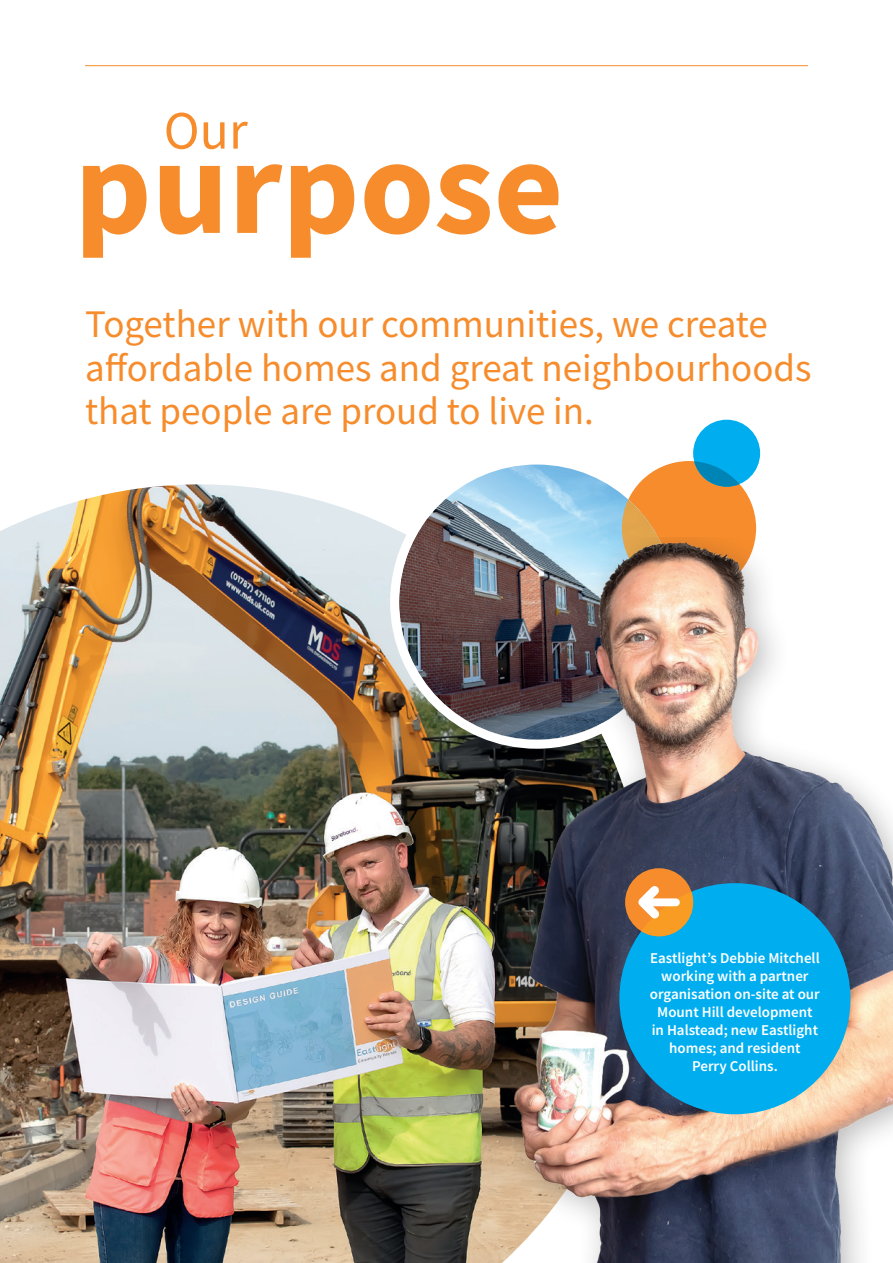
<style>
.page{position:relative;width:893px;height:1263px;background:#fff}
.page>*{position:absolute;margin:0;border:0;box-sizing:border-box;transform-origin:0 0}
.t1{font:700 135px "Source Sans Pro";color:#f68c2c}
.t2{font:54px "Source Sans Pro";color:#f68c2c}
.t3{font:39px/43.5px "Source Sans Pro";color:#f68c2c}
.t4{font:600 15px/18px "Source Sans Pro";color:#fff;text-align:center}
</style>
<div class="page">
<hr style="left:85px;top:65px;width:723px;height:1px;background:#f68c2c">
<img style="left:0;top:484px;width:638px;height:779px">
<div style="left:622px;top:461px;width:134px;height:134px;background:#f68c2c;border-radius:50%"></div>
<div style="left:693px;top:420px;width:67px;height:67px;background:#00aeef;border-radius:50%"></div>
<svg style="left:694px;top:461px;width:45px;height:26px"></svg>
<img style="left:399px;top:464px;width:275px;height:276px;border-radius:138px">
<svg style="left:622px;top:499px;width:36px;height:38px"></svg>
<img style="left:386px;top:513px;width:230px;height:240px">
<img style="left:514px;top:537px;width:379px;height:726px">
<div style="left:619px;top:883px;width:231px;height:231px;background:#00aeef;border-radius:50%"></div>
<div style="left:625px;top:868px;width:68px;height:68px;background:#f68c2c;border-radius:50%"></div>
<svg style="left:638px;top:886px;width:55px;height:50px"></svg>
<h2 class="t2" style="left:164px;top:96px;width:85px">Our</h2>
<h1 class="t1" style="left:74px;top:97px;width:491px">purpose</h1>
<h3 class="t3" style="left:85px;top:302px;width:728px">Together with our communities, we create affordable homes and great neighbourhoods that people are proud to live in.</h3>
<p class="t4" style="left:650px;top:949px;width:171px">Eastlight’s Debbie Mitchell working with a partner organisation on-site at our<br>Mount Hill development in Halstead; new Eastlight homes; and resident<br>Perry Collins.</p>
</div>
